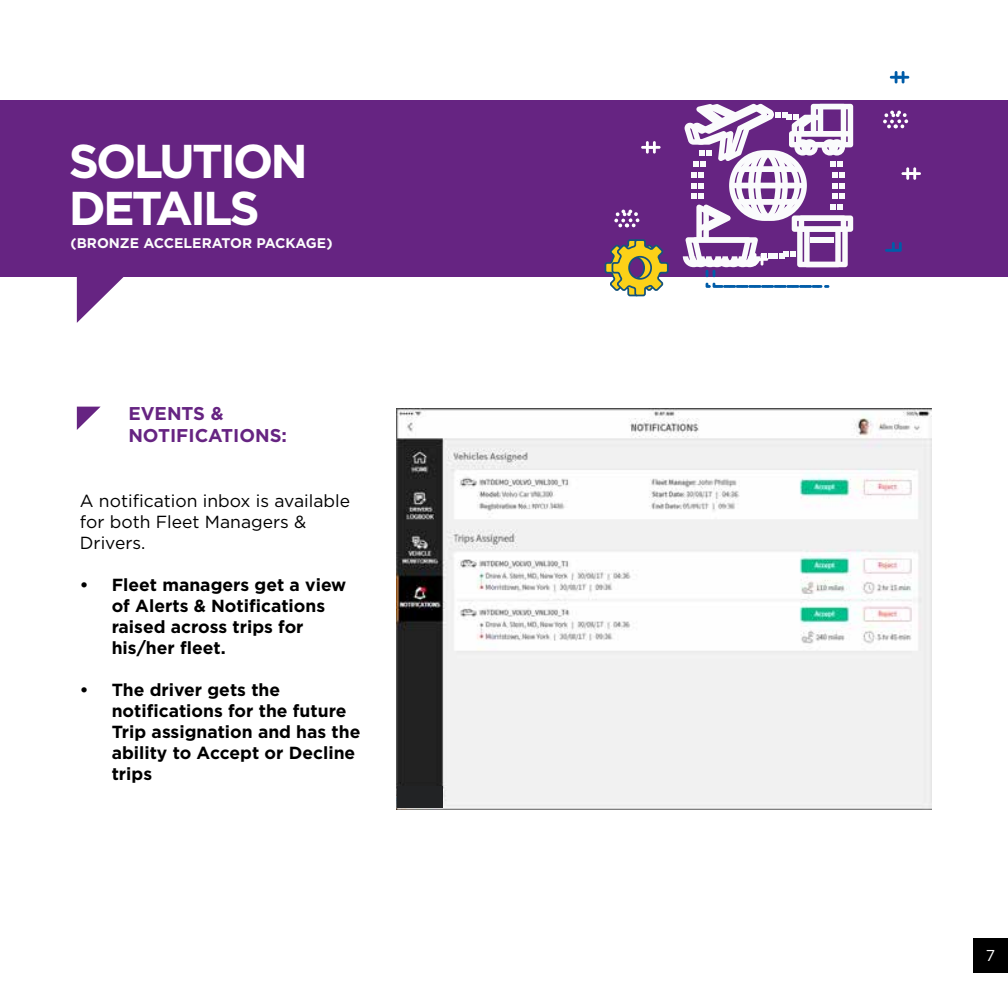
<style>
.page{position:relative;width:1008px;height:1008px;background:#fff}
.page>*{position:absolute;margin:0;border:0;box-sizing:border-box;transform-origin:0 0}
.t1{font:700 47.43px/47.2px "Gotham";letter-spacing:-.06em;color:#fff}
.t2{font:700 18.55px/22.2px "Gotham";color:#662482}
.t3{font:700 17.5px/21px "Gotham";color:#000}
.t4{font:17.5px/21px "Gotham";color:#000}
.t5{font:15.75px "Gotham";color:#fff}
.t6{font:700 14px "Gotham";color:#fcfcfc}
</style>
<div class="page">
<div style="left:0;top:100px;width:1008px;height:176px;background:#662482"></div>
<svg style="left:77px;top:276px;width:58px;height:47px"></svg>
<img style="left:397px;top:409px;width:534px;height:400px">
<svg style="left:77px;top:407px;width:23px;height:23px"></svg>
<div style="left:973px;top:938px;width:35px;height:35px;background:#000"></div>
<svg style="left:604px;top:239px;width:66px;height:58px"></svg>
<svg style="left:885px;top:242px;width:17px;height:10px"></svg>
<svg style="left:706px;top:283px;width:123px;height:5px"></svg>
<svg style="left:883px;top:111px;width:25px;height:17px"></svg>
<svg style="left:614px;top:210px;width:26px;height:17px"></svg>
<svg style="left:890px;top:71px;width:19px;height:12px"></svg>
<svg style="left:902px;top:167px;width:19px;height:13px"></svg>
<svg style="left:641px;top:141px;width:20px;height:13px"></svg>
<svg style="left:683px;top:104px;width:170px;height:173px"></svg>
<div style="left:398px;top:787px;width:45px;height:21px;background:#222325"></div>
<h1 class="t1" style="left:69px;top:137px;width:241px">SOLUTION<br>DETAILS</h1>
<p class="t6" style="left:71px;top:234px;width:264px">(BRONZE ACCELERATOR PACKAGE)</p>
<p class="t2" style="left:128px;top:402px;width:160px">EVENTS &amp;<br>NOTIFICATIONS:</p>
<p class="t4" style="left:80px;top:490px;width:272px">A notification inbox is available for both Fleet Managers &amp;<br>Drivers.</p>
<p class="t3" style="left:112px;top:574px;width:236px;text-indent:-32px">• Fleet managers get a view of Alerts &amp; Notifications raised across trips for his/her fleet.</p>
<p class="t3" style="left:112px;top:679px;width:250px;text-indent:-32px">• The driver gets the notifications for the future<br>Trip assignation and has the ability to Accept or Decline trips</p>
<p class="t5" style="left:986px;top:945px;width:11px">7</p>
</div>
